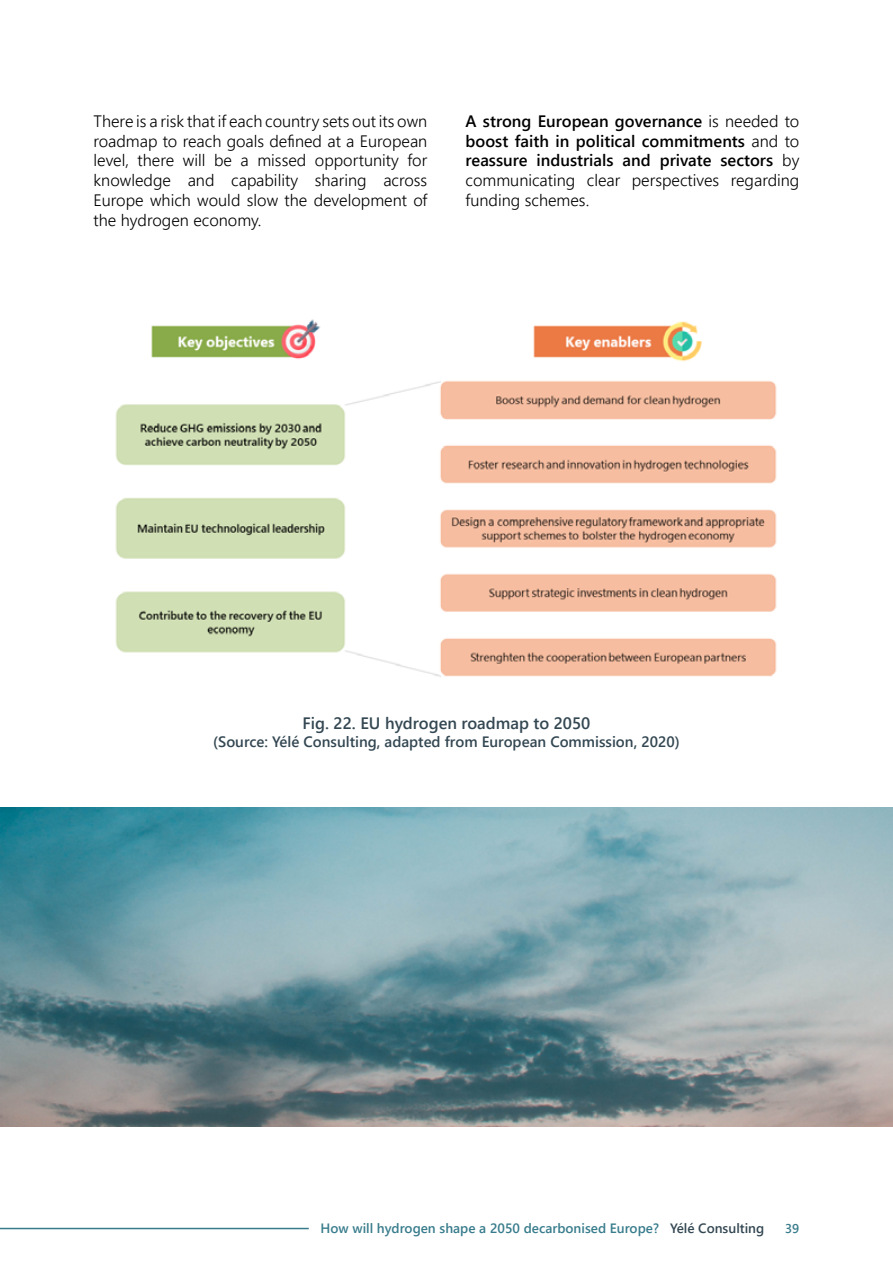
<style>
.page{position:relative;width:893px;height:1263px;background:#fff}
.page>*{position:absolute;margin:0;border:0;box-sizing:border-box;transform-origin:0 0}
.t1{font:300 16.5px/19.8px "Segoe UI";color:#000;text-align:justify}
.t2{font:600 16.5px/19.8px "Segoe UI";color:#000;text-align:justify}
.t3{font:600 16.5px "Segoe UI";color:#334752}
.t4{font:600 15px "Segoe UI";color:#334752}
.t5{font:600 13.5px "Segoe UI";color:#387c8c}
.t6{font:600 12.75px "Segoe UI";color:#387c8c}
.s1{font-weight:300}
.s2{color:#334752}
</style>
<div class="page">
<img style="left:115px;top:319px;width:662px;height:358px">
<img style="left:0;top:808px;width:893px;height:319px">
<hr style="left:0;top:1228px;width:309px;height:1px;background:#387c8c">
<p class="t1" style="left:94px;top:109px;width:335px">There is a risk that if each country sets out its own roadmap to reach goals defined at a European level, there will be a missed opportunity for knowledge and capability sharing across Europe which would slow the development of the hydrogen economy.</p>
<p class="t2" style="left:466px;top:110px;width:335px">A strong European governance <span class="s1">is needed to </span>boost faith in political commitments <span class="s1">and to </span>reassure industrials and private sectors <span class="s1">by communicating clear perspectives regarding funding schemes.</span></p>
<p class="t3" style="left:303px;top:707px;width:289px">Fig. 22. EU hydrogen roadmap to 2050</p>
<p class="t4" style="left:213px;top:727px;width:468px">(Source: Yélé Consulting, adapted from European Commission, 2020)</p>
<p class="t5" style="left:321px;top:1215px;width:445px">How will hydrogen shape a 2050 decarbonised Europe? <span class="s2">Yélé Consulting</span></p>
<p class="t6" style="left:785px;top:1216px;width:16px">39</p>
</div>
